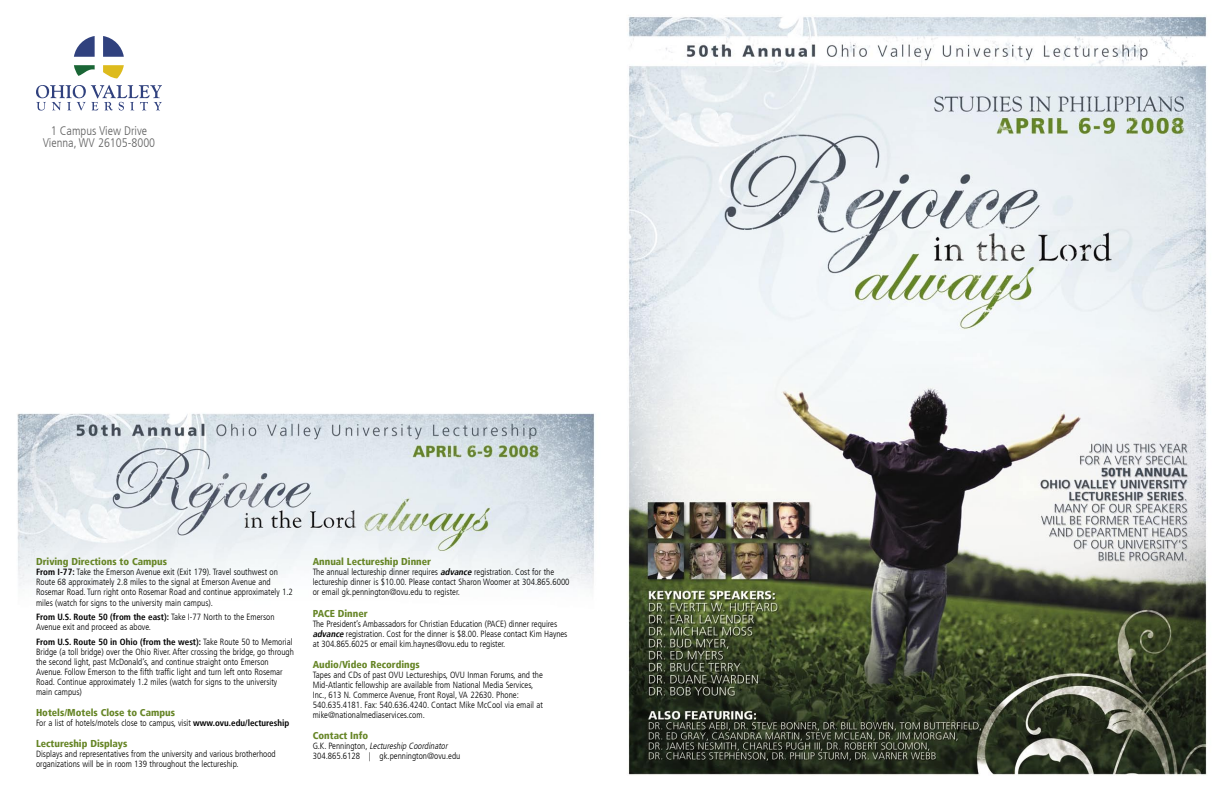
<style>
.page{position:relative;width:1224px;height:792px;background:#fff}
.page>*{position:absolute;margin:0;border:0;box-sizing:border-box;transform-origin:0 0}
.t1{font:300 condensed 12.4px "Frutiger LT";color:#636363}
.t2{font:900 condensed 10px "Frutiger LT";color:#668526}
.t3{font:300 condensed 9px/10px "Frutiger LT";color:#000}
.t4{font:italic 300 condensed 9px "Frutiger LT";color:#000}
.s1{font-weight:700}
.s2{font-weight:700;font-style:italic}
.s3{font-style:normal}
</style>
<div class="page">
<img style="left:628px;top:16px;width:579px;height:759px">
<img style="left:17px;top:413px;width:578px;height:175px">
<svg style="left:36px;top:85px;width:126px;height:26px"></svg>
<svg style="left:74px;top:36px;width:21px;height:21px"></svg>
<svg style="left:103px;top:65px;width:21px;height:14px"></svg>
<svg style="left:103px;top:36px;width:21px;height:21px"></svg>
<svg style="left:74px;top:65px;width:21px;height:11px"></svg>
<p class="t1" style="left:51px;top:124px;width:98px">1 Campus View Drive</p>
<p class="t1" style="left:43px;top:136px;width:114px">Vienna, WV 26105-8000</p>
<p class="t2" style="left:36px;top:556px;width:133px">Driving Directions to Campus</p>
<p class="t3" style="left:36px;top:568px;width:258px"><span class="s1">From I-77:</span> Take the Emerson Avenue exit (Exit 179). Travel southwest on Route 68 approximately 2.8 miles to the signal at Emerson Avenue and Rosemar Road. Turn right onto Rosemar Road and continue approximately 1.2 miles (watch for signs to the university main campus).</p>
<p class="t3" style="left:36px;top:612px;width:240px"><span class="s1">From U.S. Route 50 (from the east):</span> Take I-77 North to the Emerson<br>Avenue exit and proceed as above.</p>
<p class="t3" style="left:36px;top:637px;width:259px"><span class="s1">From U.S. Route 50 in Ohio (from the west):</span> Take Route 50 to Memorial Bridge (a toll bridge) over the Ohio River. After crossing the bridge, go through the second light, past McDonald’s, and continue straight onto Emerson Avenue. Follow Emerson to the fifth traffic light and turn left onto Rosemar Road. Continue approximately 1.2 miles (watch for signs to the university main campus)</p>
<p class="t2" style="left:36px;top:706px;width:140px">Hotels/Motels Close to Campus</p>
<p class="t3" style="left:36px;top:718px;width:255px">For a list of hotels/motels close to campus, visit <span class="s1">www.ovu.edu/lectureship</span></p>
<p class="t2" style="left:36px;top:737px;width:93px">Lectureship Displays</p>
<p class="t3" style="left:36px;top:749px;width:241px">Displays and representatives from the university and various brotherhood organizations will be in room 139 throughout the lectureship.</p>
<p class="t2" style="left:313px;top:556px;width:120px">Annual Lectureship Dinner</p>
<p class="t3" style="left:313px;top:568px;width:258px">The annual lectureship dinner requires <span class="s2">advance</span> registration. Cost for the lectureship dinner is $10.00. Please contact Sharon Woomer at 304.865.6000 or email gk.pennington@ovu.edu to register.</p>
<p class="t2" style="left:313px;top:607px;width:56px">PACE Dinner</p>
<p class="t3" style="left:313px;top:619px;width:256px">The President’s Ambassadors for Christian Education (PACE) dinner requires <span class="s2">advance</span> registration. Cost for the dinner is $8.00. Please contact Kim Haynes at 304.865.6025 or email kim.haynes@ovu.edu to register.</p>
<p class="t2" style="left:313px;top:658px;width:109px">Audio/Video Recordings</p>
<p class="t3" style="left:313px;top:670px;width:232px">Tapes and CDs of past OVU Lectureships, OVU Inman Forums, and the Mid-Atlantic fellowship are available from National Media Services, Inc., 613 N. Commerce Avenue, Front Royal, VA 22630. Phone:<br>540.635.4181. Fax: 540.636.4240. Contact Mike McCool via email at mike@nationalmediaservices.com.</p>
<p class="t2" style="left:313px;top:729px;width:57px">Contact Info</p>
<p class="t4" style="left:313px;top:740px;width:138px"><span class="s3">G . K . P e n n i n g t o n ,</span> Lectureship Coordinator</p>
<p class="t3" style="left:313px;top:751px;width:149px">304.865.6128 | gk.pennington@ovu.edu</p>
</div>
